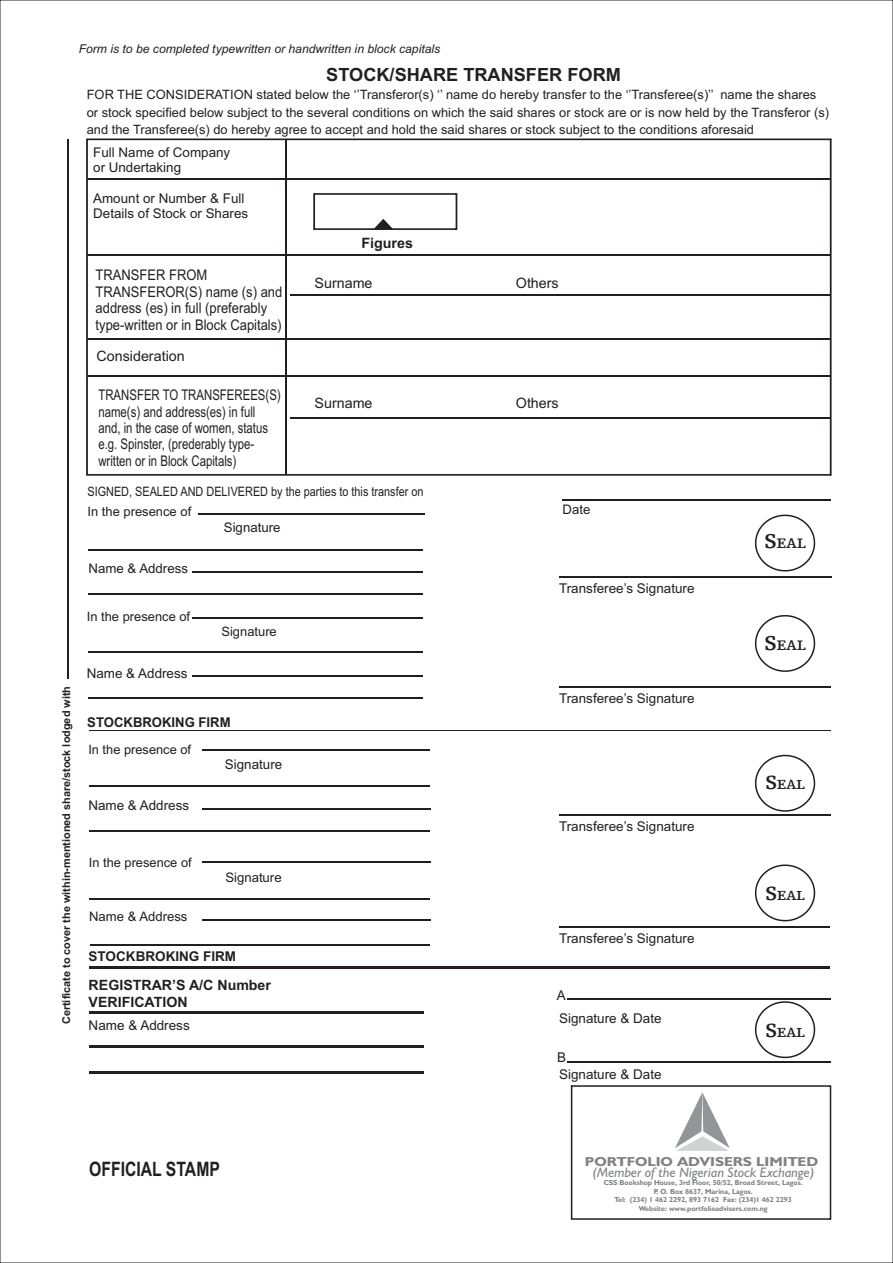
<style>
.page{position:relative;width:893px;height:1263px;background:#fff}
.page>*{position:absolute;margin:0;border:0;box-sizing:border-box;transform-origin:0 0}
.t1{font:700 19.95px "Arial";color:#231f20;scale:.79 1}
.t2{font:700 18.15px "Arial";color:#231f20}
.t3{font:14.7px/16.5px "Arial";color:#231f20;scale:.77 1}
.t4{font:14.7px/16.4px "Arial";color:#231f20;scale:.88 1}
.t5{font:700 14.55px "Humanist Slabserif 712 BT";color:#231f20}
.t6{font:700 14.25px "Arial";color:#231f20}
.t7{font:14.25px "Arial";color:#231f20}
.t8{font:700 13.95px "Humanist Slabserif 712 BT";color:#231f20}
.t9{font:italic 13.8px "Humanist 521 BT";color:#808285}
.t10{font:13.5px/22.5px "Arial";color:#231f20}
.t11{font:700 13.5px "Arial";color:#231f20}
.t12{font:13.35px/15px "Arial";color:#231f20}
.t13{font:13.2px "Arial";color:#231f20}
.t14{font:700 13.05px "Humanist 521 BT";color:#808285;scale:1.17 1}
.t15{font:13.05px "Arial";color:#231f20}
.t16{font:12.9px/17.4px "Arial";color:#231f20}
.t17{font:12.9px "Arial";color:#231f20;scale:.84 1}
.t18{font:italic 12.15px "Arial";color:#231f20}
.t19{font:700 10.95px "Arial";color:#231f20}
.t20{font:700 7.35px/8.9px "Humanist 521 BT";color:#808285;text-align:center}
.s1{font-size:21px}
.s2{font-size:20.1px}
</style>
<div class="page">
<svg style="left:86px;top:139px;width:746px;height:337px"></svg>
<hr style="left:87px;top:178px;width:744px;height:1px;background:#231f20">
<hr style="left:87px;top:254px;width:744px;height:1px;background:#231f20">
<hr style="left:87px;top:338px;width:744px;height:1px;background:#231f20">
<hr style="left:87px;top:375px;width:744px;height:2px;background:#231f20">
<hr style="left:290px;top:417px;width:541px;height:2px;background:#231f20">
<hr style="left:290px;top:294px;width:541px;height:1px;background:#231f20">
<svg style="left:313px;top:193px;width:144px;height:37px"></svg>
<hr style="left:198px;top:513px;width:227px;height:2px;background:#231f20">
<hr style="left:88px;top:549px;width:335px;height:2px;background:#231f20">
<hr style="left:193px;top:571px;width:230px;height:2px;background:#231f20">
<hr style="left:88px;top:593px;width:335px;height:2px;background:#231f20">
<hr style="left:88px;top:652px;width:335px;height:1px;background:#231f20">
<hr style="left:193px;top:617px;width:230px;height:1px;background:#231f20">
<hr style="left:193px;top:675px;width:230px;height:2px;background:#231f20">
<hr style="left:88px;top:697px;width:335px;height:2px;background:#231f20">
<hr style="left:563px;top:499px;width:268px;height:2px;background:#231f20">
<svg style="left:755px;top:515px;width:60px;height:56px"></svg>
<svg style="left:755px;top:615px;width:60px;height:57px"></svg>
<svg style="left:755px;top:755px;width:60px;height:57px"></svg>
<svg style="left:755px;top:864px;width:60px;height:57px"></svg>
<svg style="left:755px;top:1001px;width:60px;height:57px"></svg>
<hr style="left:559px;top:926px;width:271px;height:2px;background:#231f20">
<hr style="left:567px;top:998px;width:263px;height:2px;background:#231f20">
<hr style="left:567px;top:1061px;width:264px;height:2px;background:#231f20">
<hr style="left:559px;top:814px;width:272px;height:1px;background:#231f20">
<hr style="left:559px;top:686px;width:272px;height:2px;background:#231f20">
<hr style="left:559px;top:576px;width:272px;height:2px;background:#231f20">
<hr style="left:89px;top:1072px;width:334px;height:2px;background:#231f20">
<hr style="left:89px;top:1045px;width:334px;height:2px;background:#231f20">
<hr style="left:89px;top:1012px;width:334px;height:2px;background:#231f20">
<hr style="left:67px;top:139px;width:2px;height:540px;background:#231f20">
<svg style="left:571px;top:1085px;width:260px;height:135px"></svg>
<hr style="left:89px;top:730px;width:742px;height:1px;background:#231f20">
<hr style="left:89px;top:785px;width:341px;height:2px;background:#231f20">
<hr style="left:203px;top:749px;width:227px;height:2px;background:#231f20">
<hr style="left:202px;top:808px;width:228px;height:2px;background:#231f20">
<hr style="left:90px;top:830px;width:340px;height:2px;background:#231f20">
<hr style="left:202px;top:861px;width:228px;height:2px;background:#231f20">
<hr style="left:90px;top:898px;width:340px;height:1px;background:#231f20">
<hr style="left:202px;top:919px;width:228px;height:1px;background:#231f20">
<hr style="left:90px;top:944px;width:340px;height:2px;background:#231f20">
<hr style="left:89px;top:966px;width:741px;height:2px;background:#231f20">
<hr style="left:285px;top:139px;width:2px;height:335px;background:#231f20">
<p class="t18" style="left:79px;top:44px;width:363px">Form is to be completed typewritten or handwritten in block capitals</p>
<h2 class="t2" style="left:326px;top:67px;width:296px">STOCK/SHARE TRANSFER FORM</h2>
<p class="t16" style="left:87px;top:87px;width:744px">FOR THE CONSIDERATION stated below the ‘’Transferor(s) ‘’ name do hereby transfer to the ‘’Transferee(s)’’ name the shares or stock specified below subject to the several conditions on which the said shares or stock are or is now held by the Transferor (s) and the Transferee(s) do hereby agree to accept and hold the said shares or stock subject to the conditions aforesaid</p>
<p class="t12" style="left:93px;top:146px;width:139px">Full Name of Company or Undertaking</p>
<p class="t12" style="left:93px;top:192px;width:156px">Amount or Number &amp; Full<br>Details of Stock or Shares</p>
<p class="t4" style="left:96px;top:268px;width:214px">TRANSFER F OM<br>TRANSFEROR(S) name (s) and address (es) in full (preferably type-written or in Block Capitals)</p>
<p class="t4" style="left:177px;top:268px;width:12px">R</p>
<p class="t7" style="left:97px;top:350px;width:90px">Consideration</p>
<p class="t3" style="left:98px;top:388px;width:238px">TRANSFER TO TRANSFEREES(S) name(s) and address(es) in full and, in the case of women, status e.g. Spinster, (prederably type&shy;written or in Block Capitals)</p>
<p class="t6" style="left:361px;top:238px;width:53px">Figures</p>
<p class="t7" style="left:315px;top:277px;width:60px">Surname</p>
<p class="t7" style="left:516px;top:277px;width:44px">Others</p>
<p class="t7" style="left:315px;top:398px;width:60px">Surname</p>
<p class="t7" style="left:516px;top:398px;width:44px">Others</p>
<p class="t19" style="left:62px;top:1024px;width:340px;rotate:-90deg">Certificate to cover the within-mentioned share/stock lodged with</p>
<p class="t17" style="left:87px;top:486px;width:402px">SIGNED, SEALED AND DELIVERED by the parties to this transfer on</p>
<p class="t16" style="left:87px;top:504px;width:105px">In the presence of</p>
<p class="t13" style="left:89px;top:564px;width:101px">Name &amp; Address</p>
<p class="t16" style="left:87px;top:609px;width:105px">In the presence of</p>
<p class="t10" style="left:87px;top:663px;width:102px">Name &amp; Address</p>
<p class="t13" style="left:224px;top:523px;width:58px">Signature</p>
<p class="t16" style="left:221px;top:624px;width:57px">Signature</p>
<p class="t11" style="left:87px;top:717px;width:145px">STOCKBROKING FIRM</p>
<p class="t16" style="left:88px;top:742px;width:104px">In the presence of</p>
<p class="t10" style="left:88px;top:795px;width:102px">Name &amp; Address</p>
<p class="t16" style="left:89px;top:854px;width:104px">In the presence of</p>
<p class="t15" style="left:89px;top:911px;width:100px">Name &amp; Address</p>
<p class="t10" style="left:225px;top:754px;width:59px">Signature</p>
<p class="t13" style="left:225px;top:872px;width:58px">Signature</p>
<p class="t11" style="left:89px;top:952px;width:149px">STOCKBROKING FIRM</p>
<p class="t6" style="left:89px;top:979px;width:184px">REGISTRAR’S A/C Number</p>
<p class="t6" style="left:89px;top:997px;width:101px">VERIFICATION</p>
<p class="t10" style="left:89px;top:1015px;width:103px">Name &amp; Address</p>
<h1 class="t1" style="left:89px;top:1162px;width:167px">OFFICIAL STAMP</h1>
<p class="t13" style="left:563px;top:504px;width:29px">Date</p>
<p class="t10" style="left:559px;top:578px;width:137px">Transferee’s Signature</p>
<p class="t10" style="left:559px;top:688px;width:137px">Transferee’s Signature</p>
<p class="t10" style="left:559px;top:816px;width:137px">Transferee’s Signature</p>
<p class="t10" style="left:559px;top:928px;width:137px">Transferee’s Signature</p>
<p class="t10" style="left:557px;top:986px;width:106px">A<br>Signature &amp; Date</p>
<p class="t10" style="left:557px;top:1050px;width:106px;line-height:16.8px">B<br>Signature &amp; Date</p>
<p class="t5" style="left:765px;top:537px;width:43px"><span class="s1">S</span>EAL</p>
<p class="t5" style="left:765px;top:639px;width:43px"><span class="s1">S</span>EAL</p>
<p class="t8" style="left:766px;top:778px;width:41px"><span class="s2">S</span>EAL</p>
<p class="t8" style="left:766px;top:889px;width:41px"><span class="s2">S</span>EAL</p>
<p class="t8" style="left:766px;top:1026px;width:41px"><span class="s2">S</span>EAL</p>
<p class="t14" style="left:585px;top:1156px;width:201px">PORTFOLIO ADVISERS LIMITED</p>
<p class="t9" style="left:593px;top:1167px;width:224px">(Member of the Nigerian Stock Exchange)</p>
<p class="t20" style="left:604px;top:1178px;width:200px">CSS Bookshop House, 3rd Floor, 50/52, Broad Street, Lagos.<br>P. O. Box 8637, Marina, Lagos.<br>Tel: (234) 1 462 2292, 893 7162 Fax: (234)1 462 2293<br>Website: www.portfolioadvisers.com.ng</p>
</div>
